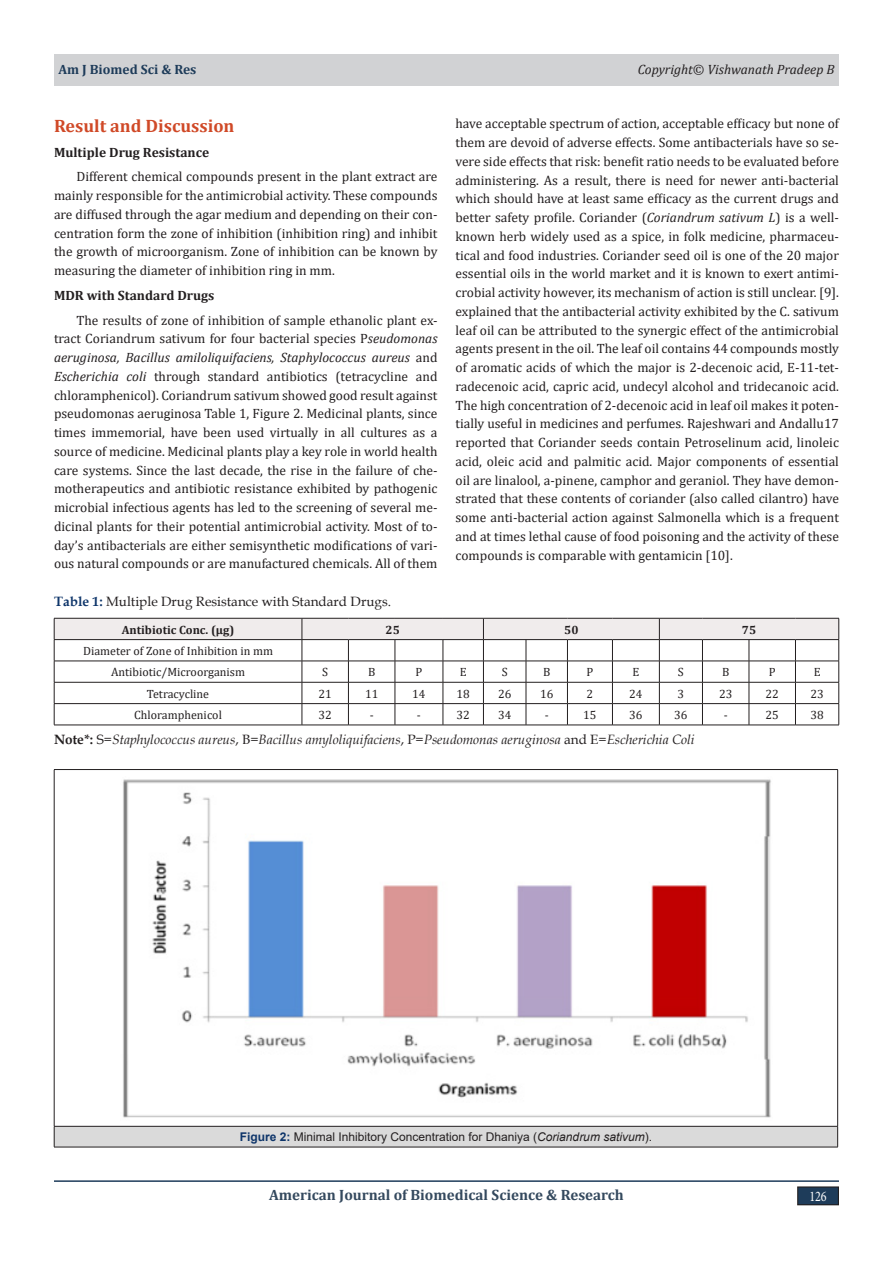
<style>
.page{position:relative;width:893px;height:1263px;background:#fff}
.page>*{position:absolute;margin:0;border:0;box-sizing:border-box;transform-origin:0 0}
.t1{font:700 18px "Cambria";color:#d04927}
.t2{font:700 15px "Cambria";color:#34495e}
.t3{font:14.7px "Minion Pro";color:#fff;scale:.83 1}
.t4{font:13.5px/18.8px "Cambria";color:#231f20;text-align:justify}
.t5{font:italic 13.5px "Book Antiqua";color:#231f20}
.t6{font:13.5px "Book Antiqua";color:#231f20}
.t7{font:700 13.5px "Cambria";color:#231f20}
.t8{font:italic 13.5px "Cambria";color:#231f20}
.t9{font:700 13.5px "Cambria";color:#1e3c5a}
.t10{font:12px "Cambria";color:#231f20}
.t11{font:12px "Arial";color:#231f20}
.t12{font:700 12px "Cambria";color:#231f20}
.s1{font-style:italic}
.s2{font-weight:700;color:#0e356a}
.s3{font-weight:700;font-style:normal}
.s4{font-style:normal}
</style>
<div class="page">
<hr style="left:54px;top:1180px;width:785px;height:2px;background:#1e3c5a">
<div style="left:54px;top:54px;width:785px;height:31px;background:#d1d2d4"></div>
<div style="left:798px;top:1187px;width:40px;height:18px;background:#1e3c5a"></div>
<div style="left:797px;top:1186px;width:42px;height:19px;border:1px solid #231f20"></div>
<svg style="left:54px;top:618px;width:785px;height:107px"></svg>
<hr style="left:54px;top:725px;width:248px;height:1px;background:#231f20">
<hr style="left:302px;top:725px;width:46px;height:1px;background:#231f20">
<hr style="left:348px;top:725px;width:47px;height:1px;background:#231f20">
<hr style="left:395px;top:725px;width:48px;height:1px;background:#231f20">
<hr style="left:443px;top:725px;width:40px;height:1px;background:#231f20">
<hr style="left:483px;top:725px;width:43px;height:1px;background:#231f20">
<hr style="left:526px;top:725px;width:41px;height:1px;background:#231f20">
<hr style="left:567px;top:725px;width:45px;height:1px;background:#231f20">
<hr style="left:612px;top:725px;width:47px;height:1px;background:#231f20">
<hr style="left:659px;top:725px;width:43px;height:1px;background:#231f20">
<hr style="left:702px;top:725px;width:47px;height:1px;background:#231f20">
<hr style="left:749px;top:725px;width:46px;height:1px;background:#231f20">
<hr style="left:795px;top:725px;width:44px;height:1px;background:#231f20">
<div style="left:54px;top:1126px;width:784px;height:21px;background:#dadada"></div>
<hr style="left:54px;top:769px;width:784px;height:1px;background:#231f20">
<hr style="left:54px;top:770px;width:1px;height:356px;background:#231f20">
<hr style="left:837px;top:770px;width:1px;height:356px;background:#231f20">
<hr style="left:54px;top:1126px;width:784px;height:1px;background:#231f20">
<svg style="left:54px;top:1126px;width:1px;height:21px"></svg>
<svg style="left:837px;top:1126px;width:1px;height:21px"></svg>
<hr style="left:54px;top:1147px;width:784px;height:1px;background:#231f20">
<img style="left:123px;top:779px;width:648px;height:339px">
<p class="t9" style="left:58px;top:59px;width:139px">Am J Biomed Sci &amp; Res</p>
<p class="t8" style="left:638px;top:59px;width:198px">Copyright© Vishwanath Pradeep B</p>
<p class="t1" style="left:54px;top:113px;width:182px">Result and Discussion</p>
<p class="t7" style="left:54px;top:142px;width:157px">Multiple Drug Resistance</p>
<p class="t4" style="left:54px;top:167px;width:385px;text-indent:22px">Different chemical compounds present in the plant extract are mainly responsible for the antimicrobial activity. These compounds are diffused through the agar medium and depending on their con&shy;centration form the zone of inhibition (inhibition ring) and inhibit the growth of microorganism. Zone of inhibition can be known by measuring the diameter of inhibition ring in mm.</p>
<p class="t7" style="left:54px;top:286px;width:162px">MDR with Standard Drugs</p>
<p class="t4" style="left:54px;top:311px;width:385px;text-indent:22px">The results of zone of inhibition of sample ethanolic plant ex&shy;tract Coriandrum sativum for four bacterial species P<span class="s1">seudomonas aeruginosa, Bacillus amiloliquifaciens, Staphylococcus aureus</span> and <span class="s1">Escherichia coli</span> through standard antibiotics (tetracycline and chloramphenicol). Coriandrum sativum showed good result against pseudomonas aeruginosa Table 1, Figure 2. Medicinal plants, since times immemorial, have been used virtually in all cultures as a source of medicine. Medicinal plants play a key role in world health care systems. Since the last decade, the rise in the failure of che&shy;motherapeutics and antibiotic resistance exhibited by pathogenic microbial infectious agents has led to the screening of several me&shy;dicinal plants for their potential antimicrobial activity. Most of to&shy;day’s antibacterials are either semisynthetic modifications of vari&shy;ous natural compounds or are manufactured chemicals. All of them</p>
<p class="t4" style="left:455px;top:114px;width:385px">have acceptable spectrum of action, acceptable efficacy but none of them are devoid of adverse effects. Some antibacterials have so se&shy;vere side effects that risk: benefit ratio needs to be evaluated before administering. As a result, there is need for newer anti-bacterial which should have at least same efficacy as the current drugs and better safety profile. Coriander (<span class="s1">Coriandrum sativum L</span>) is a well&shy;known herb widely used as a spice, in folk medicine, pharmaceu&shy;tical and food industries. Coriander seed oil is one of the 20 major essential oils in the world market and it is known to exert antimi&shy;crobial activity however, its mechanism of action is still unclear. [9]. explained that the antibacterial activity exhibited by the C. sativum leaf oil can be attributed to the synergic effect of the antimicrobial agents present in the oil. The leaf oil contains 44 compounds mostly of aromatic acids of which the major is 2-decenoic acid, E-11-tet&shy;radecenoic acid, capric acid, undecyl alcohol and tridecanoic acid.<br>The high concentration of 2-decenoic acid in leaf oil makes it poten&shy;tially useful in medicines and perfumes. Rajeshwari and Andallu17 reported that Coriander seeds contain Petroselinum acid, linoleic acid, oleic acid and palmitic acid. Major components of essential oil are linalool, a-pinene, camphor and geraniol. They have demon&shy;strated that these contents of coriander (also called cilantro) have some anti-bacterial action against Salmonella which is a frequent and at times lethal cause of food poisoning and the activity of these compounds is comparable with gentamicin [10].</p>
<p class="t6" style="left:54px;top:592px;width:339px"><span class="s2">Table 1:</span> Multiple Drug Resistance with Standard Drugs.</p>
<p class="t12" style="left:122px;top:621px;width:114px">Antibiotic Conc. (μg)</p>
<p class="t12" style="left:386px;top:621px;width:16px">25</p>
<p class="t12" style="left:564px;top:621px;width:16px">50</p>
<p class="t12" style="left:742px;top:621px;width:16px">75</p>
<p class="t10" style="left:83px;top:644px;width:191px">Diameter of Zone of Inhibition in mm</p>
<p class="t10" style="left:111px;top:665px;width:136px">Antibiotic/Microorganism</p>
<p class="t10" style="left:322px;top:665px;width:7px">S</p>
<p class="t10" style="left:368px;top:665px;width:9px">B</p>
<p class="t10" style="left:416px;top:665px;width:8px">P</p>
<p class="t10" style="left:460px;top:665px;width:8px">E</p>
<p class="t10" style="left:502px;top:665px;width:7px">S</p>
<p class="t10" style="left:543px;top:665px;width:9px">B</p>
<p class="t10" style="left:587px;top:665px;width:8px">P</p>
<p class="t10" style="left:632px;top:665px;width:8px">E</p>
<p class="t10" style="left:678px;top:665px;width:7px">S</p>
<p class="t10" style="left:722px;top:665px;width:9px">B</p>
<p class="t10" style="left:769px;top:665px;width:8px">P</p>
<p class="t10" style="left:814px;top:665px;width:8px">E</p>
<p class="t10" style="left:147px;top:686px;width:64px">Tetracycline</p>
<p class="t10" style="left:319px;top:686px;width:15px">21</p>
<p class="t10" style="left:365px;top:686px;width:15px">11</p>
<p class="t10" style="left:412px;top:686px;width:15px">14</p>
<p class="t10" style="left:457px;top:686px;width:15px">18</p>
<p class="t10" style="left:498px;top:686px;width:15px">26</p>
<p class="t10" style="left:540px;top:686px;width:15px">16</p>
<p class="t10" style="left:587px;top:686px;width:8px">2</p>
<p class="t10" style="left:629px;top:686px;width:15px">24</p>
<p class="t10" style="left:678px;top:686px;width:8px">3</p>
<p class="t10" style="left:719px;top:686px;width:15px">23</p>
<p class="t10" style="left:766px;top:686px;width:15px">22</p>
<p class="t10" style="left:810px;top:686px;width:15px">23</p>
<p class="t10" style="left:134px;top:708px;width:89px">Chloramphenicol</p>
<p class="t10" style="left:319px;top:708px;width:15px">32</p>
<p class="t10" style="left:370px;top:708px;width:5px">-</p>
<p class="t10" style="left:417px;top:708px;width:5px">-</p>
<p class="t10" style="left:457px;top:708px;width:15px">32</p>
<p class="t10" style="left:498px;top:708px;width:15px">34</p>
<p class="t10" style="left:545px;top:708px;width:5px">-</p>
<p class="t10" style="left:583px;top:708px;width:15px">15</p>
<p class="t10" style="left:629px;top:708px;width:15px">36</p>
<p class="t10" style="left:674px;top:708px;width:15px">36</p>
<p class="t10" style="left:724px;top:708px;width:5px">-</p>
<p class="t10" style="left:766px;top:708px;width:15px">25</p>
<p class="t10" style="left:810px;top:708px;width:15px">38</p>
<p class="t5" style="left:54px;top:730px;width:642px"><span class="s3">Note*:</span> <span class="s4">S=</span>Staphylococcus aureus<span class="s4">, B=</span>Bacillus amyloliquifaciens<span class="s4">, P=</span>Pseudomonas aeruginosa <span class="s4">and E=</span>Escherichia Coli</p>
<p class="t11" style="left:240px;top:1128px;width:414px"><span class="s2">Figure 2:</span> Minimal Inhibitory Concentration for Dhaniya (<span class="s1">Coriandrum sativum</span>).</p>
<p class="t2" style="left:269px;top:1184px;width:356px">American Journal of Biomedical Science &amp; Research</p>
<p class="t3" style="left:809px;top:1187px;width:23px">126</p>
</div>
